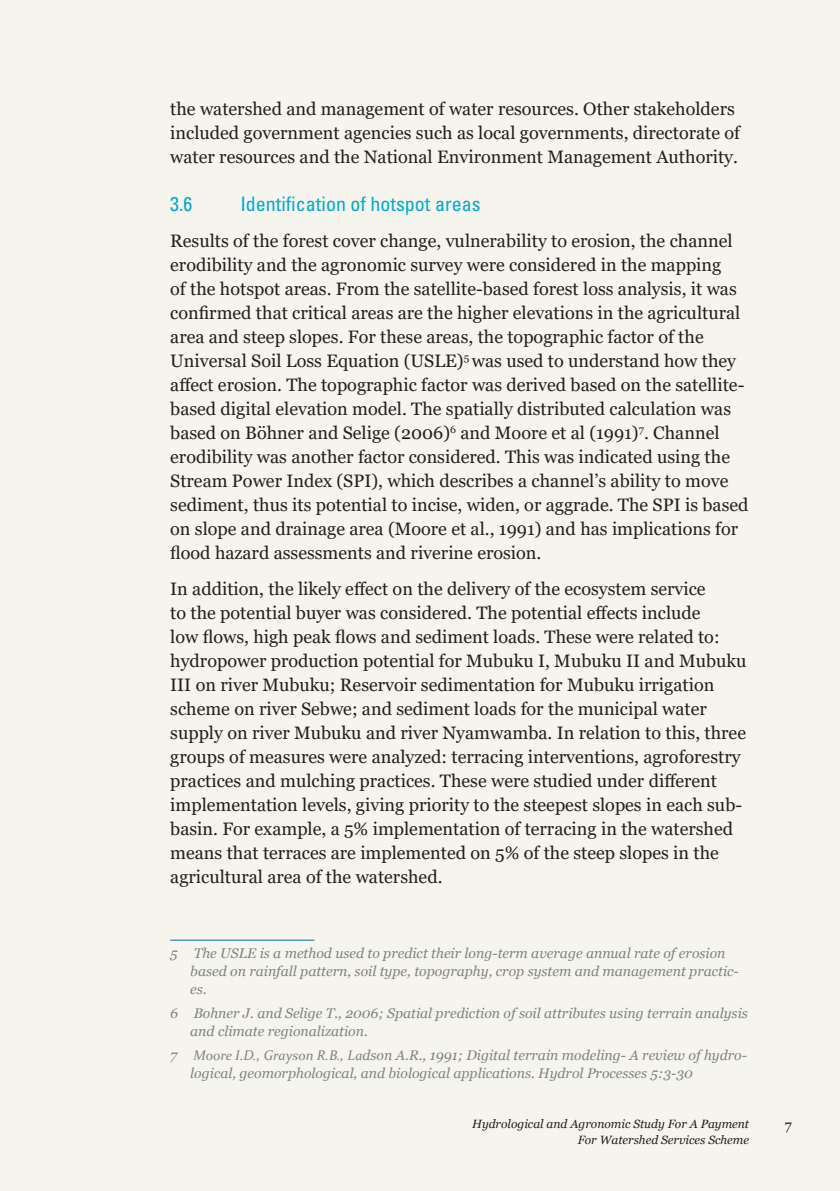
<style>
.page{position:relative;width:840px;height:1191px;background:#fff}
.page>*{position:absolute;margin:0;border:0;box-sizing:border-box;transform-origin:0 0}
.t1{font:condensed 20px "Univers";color:#00abcd}
.t2{font:18px/24px "Georgia";color:#231f20}
.t3{font:italic 14px/18px "Georgia";color:#838283}
.t4{font:14px "Georgia";color:#231f20}
.t5{font:italic 12px "Georgia";color:#231f20}
.s1{font-family:"Constantia"}
</style>
<div class="page">
<div style="left:0;top:0;width:839px;height:1191px;background:#f5f5ee"></div>
<hr style="left:170px;top:939px;width:144px;height:1px;background:#00718e">
<p class="t2" style="left:170px;top:97px;width:571px">the watershed and management of water resources. Other stakeholders included government agencies such as local governments, directorate of water resources and the National Environment Management Authority.</p>
<p class="t1" style="left:170px;top:191px;width:24px">3.6</p>
<p class="t1" style="left:240px;top:191px;width:241px">Identification of hotspot areas</p>
<p class="t2" style="left:170px;top:229px;width:579px">Results of the forest cover change, vulnerability to erosion, the channel erodibility and the agronomic survey were considered in the mapping<br>of the hotspot areas. From the satellite-based forest loss analysis, it was confirmed that critical areas are the higher elevations in the agricultural area and steep slopes. For these areas, the topographic factor of the Universal Soil Loss Equation (USLE)<sup>5</sup> was used to understand how they affect erosion. The topographic factor was derived based on the satellite&shy;based digital elevation model. The spatially distributed calculation was based on Böhner and Selige (2006)<sup>6</sup> and Moore et al (1991)<sup>7</sup>. Channel erodibility was another factor considered. This was indicated using the Stream Power Index (SPI), which describes a channel’s ability to move sediment, thus its potential to incise, widen, or aggrade. The SPI is based on slope and drainage area (Moore et al., 1991) and has implications for flood hazard assessments and riverine erosion.</p>
<p class="t2" style="left:170px;top:577px;width:577px">In addition, the likely effect on the delivery of the ecosystem service<br>to the potential buyer was considered. The potential effects include<br>low flows, high peak flows and sediment loads. These were related to: hydropower production potential for Mubuku I, Mubuku II and Mubuku III on river Mubuku; Reservoir sedimentation for Mubuku irrigation scheme on river Sebwe; and sediment loads for the municipal water supply on river Mubuku and river Nyamwamba. In relation to this, three groups of measures were analyzed: terracing interventions, agroforestry practices and mulching practices. These were studied under different implementation levels, giving priority to the steepest slopes in each sub&shy;basin. For example, a 5% implementation of terracing in the watershed means that terraces are implemented on 5% of the steep slopes in the agricultural area of the watershed.</p>
<p class="t3" style="left:190px;top:944px;width:549px;text-indent:-20px">5 The USLE is a method used to predict their long-term average annual rate of erosion based on rainfall pattern, soil type, topography, crop system and management practic&shy;es.</p>
<p class="t3" style="left:190px;top:1004px;width:558px;text-indent:-20px">6 Bohner J. and Selige T., 2006; Spatial prediction of soil attributes using terrain analysis and climate regionalization.</p>
<p class="t3" style="left:190px;top:1045px;width:558px;text-indent:-20px">7 <span class="s1">Moore I.D., Grayson R.B., La</span>dson A.R., 1991; Digital terrain modeling- A review of hydro&shy;logical, geomorphological, and biological applications. Hydrol Processes 5:3-30</p>
<p class="t5" style="left:472px;top:1116px;width:278px">Hydrological and Agronomic Study For A Payment</p>
<p class="t4" style="left:784px;top:1116px;width:9px">7</p>
<p class="t5" style="left:577px;top:1132px;width:173px">For Watershed Services Scheme</p>
</div>
